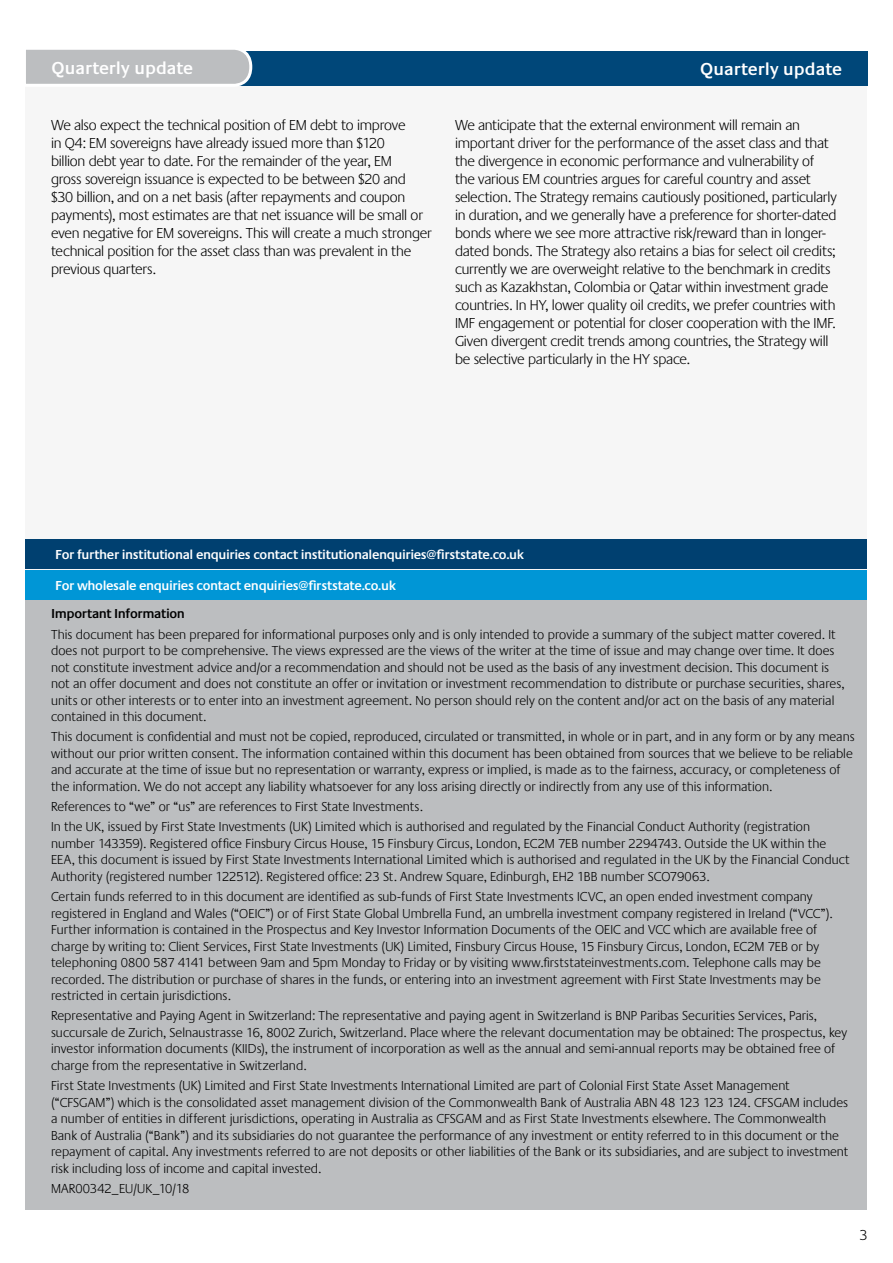
<style>
.page{position:relative;width:893px;height:1263px;background:#fff}
.page>*{position:absolute;margin:0;border:0;box-sizing:border-box;transform-origin:0 0}
.t1{font:600 18px "Praxis EF";color:#fff}
.t2{font:300 15px/18px "Praxis EF";letter-spacing:-.015em;color:#000}
.t3{font:300 13.5px/16.5px "Praxis EF";letter-spacing:.005em;color:#000}
.t4{font:600 13.5px "Praxis EF";letter-spacing:-.025em;color:#fff}
.t5{font:600 13.5px "Praxis EF";letter-spacing:-.025em;color:#000}
</style>
<div class="page">
<div style="left:26px;top:81px;width:841px;height:1124px;background:#f6f6f6"></div>
<div style="left:26px;top:598px;width:841px;height:611px;background:#bcbec0"></div>
<div style="left:26px;top:570px;width:841px;height:30px;background:#0096d6"></div>
<div style="left:26px;top:539px;width:841px;height:29px;background:#004070"></div>
<div style="left:29px;top:51px;width:838px;height:34px;background:#004779"></div>
<svg style="left:26px;top:49px;width:228px;height:37px;background:#bfc2c4"></svg>
<h1 class="t1" style="left:51px;top:58px;width:143px">Quarterly update</h1>
<h1 class="t1" style="left:700px;top:59px;width:143px">Quarterly update</h1>
<p class="t2" style="left:51px;top:117px;width:382px">We also expect the technical position of EM debt to improve<br>in Q4: EM sovereigns have already issued more than $120<br>billion debt year to date. For the remainder of the year, EM<br>gross sovereign issuance is expected to be between $20 and $30 billion, and on a net basis (after repayments and coupon payments), most estimates are that net issuance will be small or even negative for EM sovereigns. This will create a much stronger technical position for the asset class than was prevalent in the previous quarters.</p>
<p class="t2" style="left:455px;top:117px;width:383px">We anticipate that the external environment will remain an important driver for the performance of the asset class and that the divergence in economic performance and vulnerability of the various EM countries argues for careful country and asset selection. The Strategy remains cautiously positioned, particularly in duration, and we generally have a preference for shorter-dated bonds where we see more attractive risk/reward than in longer&shy;dated bonds. The Strategy also retains a bias for select oil credits; currently we are overweight relative to the benchmark in credits such as Kazakhstan, Colombia or Qatar within investment grade countries. In HY, lower quality oil credits, we prefer countries with IMF engagement or potential for closer cooperation with the IMF.<br>Given divergent credit trends among countries, the Strategy will be selective particularly in the HY space.</p>
<p class="t4" style="left:55px;top:547px;width:470px">For further institutional enquiries contact institutionalenquiries@firststate.co.uk</p>
<p class="t4" style="left:55px;top:578px;width:342px">For wholesale enquiries contact enquiries@firststate.co.uk</p>
<p class="t5" style="left:51px;top:606px;width:135px">Important Information</p>
<p class="t3" style="left:51px;top:626px;width:795px">This document has been prepared for informational purposes only and is only intended to provide a summary of the subject matter covered. It does not purport to be comprehensive. The views expressed are the views of the writer at the time of issue and may change over time. It does not constitute investment advice and/or a recommendation and should not be used as the basis of any investment decision. This document is not an offer document and does not constitute an offer or invitation or investment recommendation to distribute or purchase securities, shares, units or other interests or to enter into an investment agreement. No person should rely on the content and/or act on the basis of any material contained in this document.</p>
<p class="t3" style="left:51px;top:729px;width:805px">This document is confidential and must not be copied, reproduced, circulated or transmitted, in whole or in part, and in any form or by any means without our prior written consent. The information contained within this document has been obtained from sources that we believe to be reliable and accurate at the time of issue but no representation or warranty, express or implied, is made as to the fairness, accuracy, or completeness of the information. We do not accept any liability whatsoever for any loss arising directly or indirectly from any use of this information.</p>
<p class="t3" style="left:51px;top:797px;width:760px;line-height:20.2px">References to “we” or “us” are references to First State Investments.<br>In the UK, issued by First State Investments (UK) Limited which is authorised and regulated by the Financial Conduct Authority (registration</p>
<p class="t3" style="left:51px;top:835px;width:800px">number 143359). Registered office Finsbury Circus House, 15 Finsbury Circus, London, EC2M 7EB number 2294743. Outside the UK within the<br>EEA, this document is issued by First State Investments International Limited which is authorised and regulated in the UK by the Financial Conduct<br>Authority (registered number 122512). Registered office: 23 St. Andrew Square, Edinburgh, EH2 1BB number SCO79063.</p>
<p class="t3" style="left:51px;top:889px;width:783px">Certain funds referred to in this document are identified as sub-funds of First State Investments ICVC, an open ended investment company registered in England and Wales (“OEIC”) or of First State Global Umbrella Fund, an umbrella investment company registered in Ireland (“VCC”).<br>Further information is contained in the Prospectus and Key Investor Information Documents of the OEIC and VCC which are available free of charge by writing to: Client Services, First State Investments (UK) Limited, Finsbury Circus House, 15 Finsbury Circus, London, EC2M 7EB or by telephoning 0800 587 4141 between 9am and 5pm Monday to Friday or by visiting www.firststateinvestments.com. Telephone calls may be recorded. The distribution or purchase of shares in the funds, or entering into an investment agreement with First State Investments may be restricted in certain jurisdictions.</p>
<p class="t3" style="left:51px;top:1008px;width:798px">Representative and Paying Agent in Switzerland: The representative and paying agent in Switzerland is BNP Paribas Securities Services, Paris, succursale de Zurich, Selnaustrasse 16, 8002 Zurich, Switzerland. Place where the relevant documentation may be obtained: The prospectus, key investor information documents (KIIDs), the instrument of incorporation as well as the annual and semi-annual reports may be obtained free of charge from the representative in Switzerland.</p>
<p class="t3" style="left:51px;top:1078px;width:799px">First State Investments (UK) Limited and First State Investments International Limited are part of Colonial First State Asset Management (“CFSGAM”) which is the consolidated asset management division of the Commonwealth Bank of Australia ABN 48 123 123 124. CFSGAM includes a number of entities in different jurisdictions, operating in Australia as CFSGAM and as First State Investments elsewhere. The Commonwealth Bank of Australia (“Bank”) and its subsidiaries do not guarantee the performance of any investment or entity referred to in this document or the repayment of capital. Any investments referred to are not deposits or other liabilities of the Bank or its subsidiaries, and are subject to investment risk including loss of income and capital invested.</p>
<p class="t3" style="left:51px;top:1180px;width:140px">MAR00342_EU/UK_10/18</p>
<p class="t2" style="left:859px;top:1227px;width:10px">3</p>
</div>
